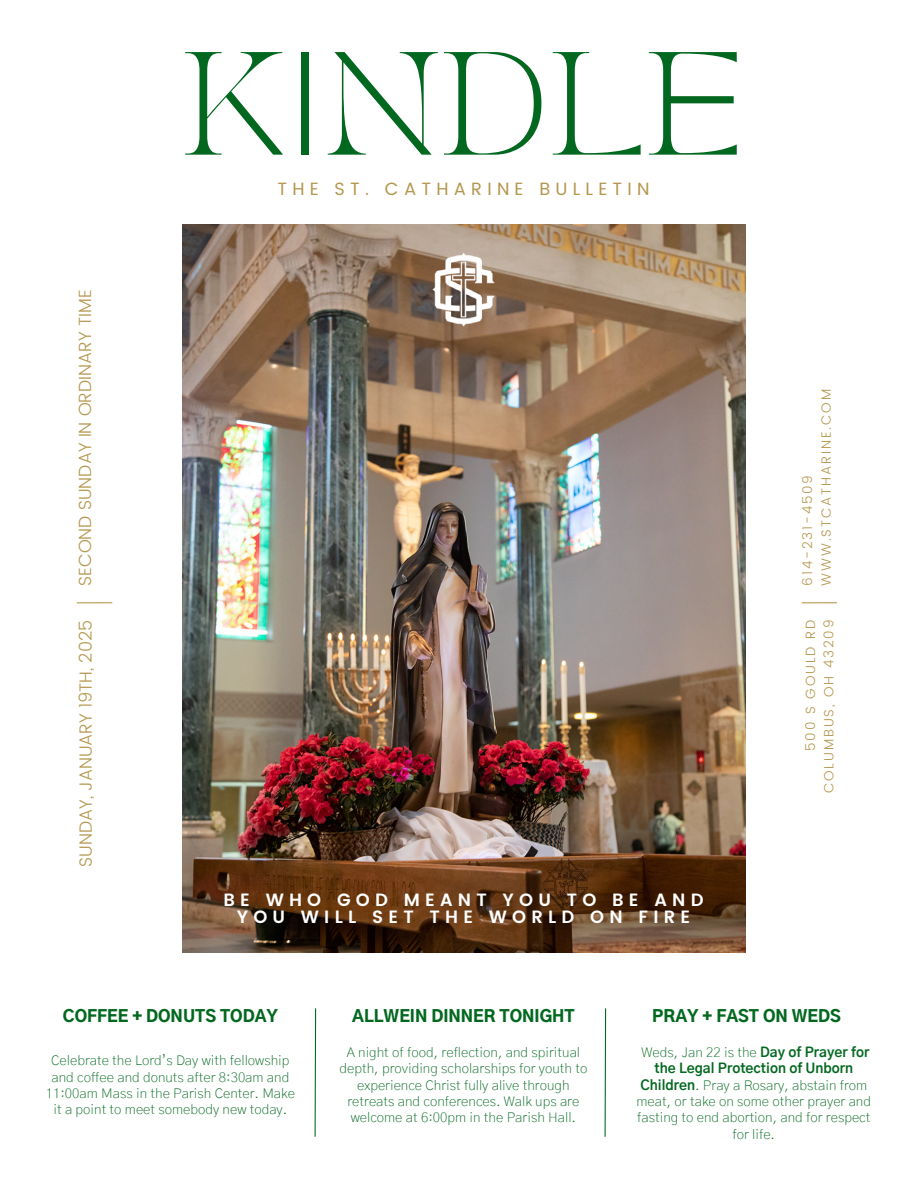
<style>
.page{position:relative;width:918px;height:1188px;background:#fff}
.page>*{position:absolute;margin:0;border:0;box-sizing:border-box;transform-origin:0 0}
.t1{font:102.6px "TANTWINKLE";color:#02681f}
.t2{font:600 17.85px/17.4px "Poppins";letter-spacing:.295em;color:#fff;text-align:center}
.t3{font:17.85px "Poppins";letter-spacing:.295em;color:#b5974e}
.t4{font:300 17.7px "Poppins";color:#b5974e}
.t5{font:900 16.2px "Gothic A1";color:#02681f}
.t6{font:200 13.65px/16.4px "Gothic A1";color:#02681f;text-align:center}
.t7{font:300 13.35px/18.6px "Poppins";letter-spacing:.14em;color:#b5974e}
.s1{font-weight:700}
</style>
<div class="page">
<img style="left:182px;top:224px;width:563px;height:729px">
<hr style="left:77px;top:602px;width:35px;height:1px;background:#b5974e">
<svg style="left:314px;top:1008px;width:3px;height:129px"></svg>
<svg style="left:604px;top:1008px;width:3px;height:129px"></svg>
<img style="left:431px;top:252px;width:64px;height:75px">
<hr style="left:802px;top:602px;width:35px;height:1px;background:#b5974e">
<p class="t4" style="left:72px;top:586px;width:298px;rotate:-90deg">SECOND SUNDAY IN ORDINARY TIME</p>
<p class="t4" style="left:73px;top:867px;width:248px;rotate:-90deg">SUNDAY, JANUARY 19TH, 2025</p>
<p class="t1" style="left:182px;top:22px;width:564px">KINDLE</p>
<p class="t3" style="left:278px;top:176px;width:43px">T H E</p>
<p class="t3" style="left:335px;top:176px;width:316px">ST. CATHARINE BULLETIN</p>
<p class="t2" style="left:223px;top:891px;width:482px">BE WHO GOD MEANT YOU TO BE AND<br>YOU WILL SET THE WORLD ON FIRE</p>
<p class="t7" style="left:799px;top:586px;width:198px;rotate:-90deg">614-231-4509<br>WWW.STCATHARINE.COM</p>
<p class="t7" style="left:802px;top:793px;width:175px;text-align:right;rotate:-90deg">500 S GOULD RD<br>COLUMBUS, OH 43209</p>
<p class="t5" style="left:63px;top:1002px;width:217px">COFFEE + DONUTS TODAY</p>
<p class="t6" style="left:46px;top:1052px;width:251px">Celebrate the Lord’s Day with fellowship and coffee and donuts after 8:30am and 11:00am Mass in the Parish Center. Make it a point to meet somebody new today.</p>
<p class="t5" style="left:352px;top:1002px;width:224px">ALLWEIN DINNER TONIGHT</p>
<p class="t5" style="left:652px;top:1002px;width:190px">PRAY + FAST ON WEDS</p>
<p class="t6" style="left:637px;top:1044px;width:236px">Weds, Jan 22 is the <span class="s1">Day of Prayer for the Legal Protection of Unborn<br>Children</span>. Pray a Rosary, abstain from meat, or take on some other prayer and fasting to end abortion, and for respect for life.</p>
<p class="t6" style="left:340px;top:1044px;width:249px">A night of food, reflection, and spiritual depth, providing scholarships for youth to experience Christ fully alive through retreats and conferences. Walk ups are welcome at 6:00pm in the Parish Hall.</p>
</div>
